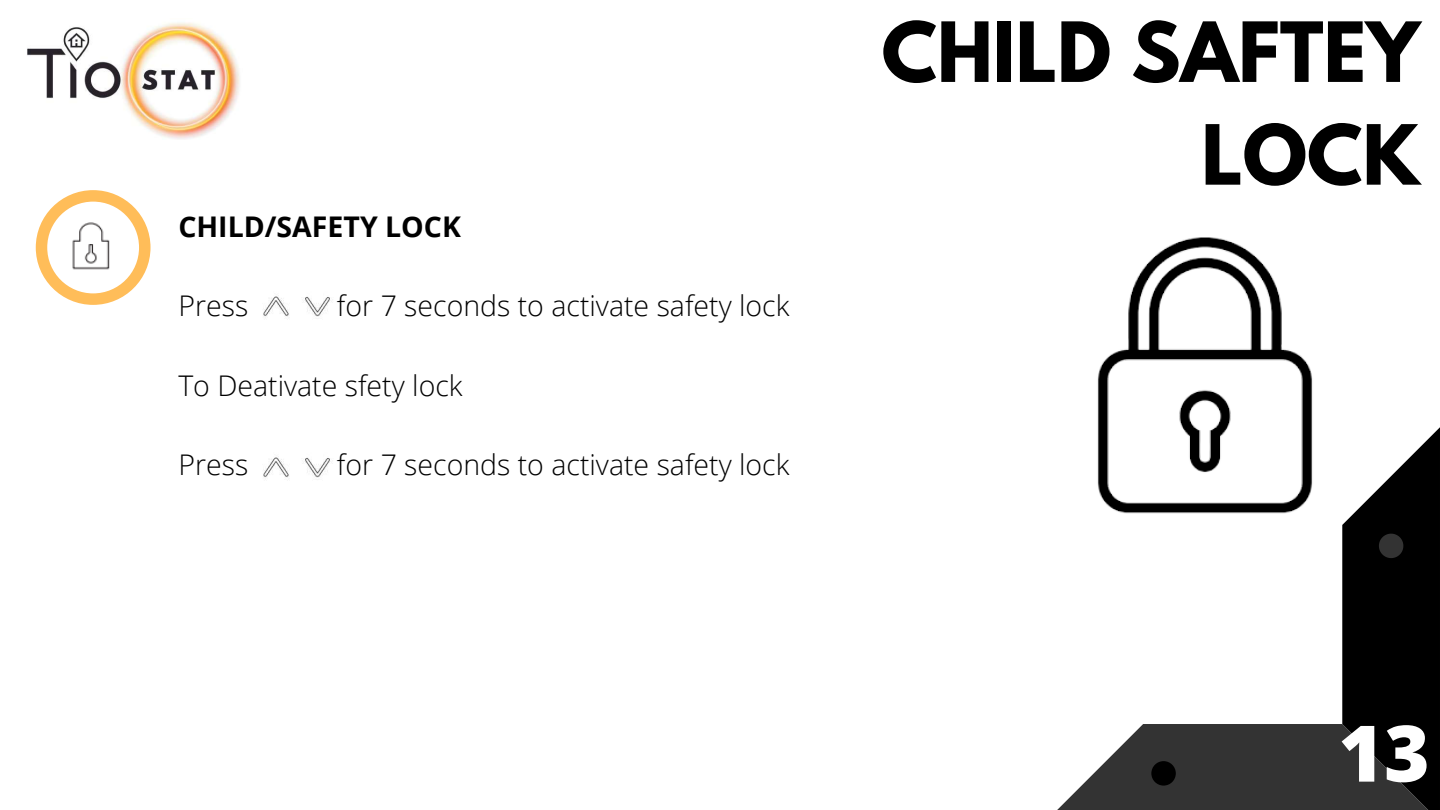
<style>
.page{position:relative;width:1440px;height:810px;background:#fff}
.page>*{position:absolute;margin:0;border:0;box-sizing:border-box;transform-origin:0 0}
.t1{font:800 78px "Open Sans";color:#fff}
.t2{font:700 73.4px/102.8px "League Spartan";color:#000;text-align:right}
.t3{font:300 28.5px "Open Sans";color:#000}
.t4{font:700 28.5px "Open Sans";color:#000}
</style>
<div class="page">
<svg style="left:1057px;top:427px;width:383px;height:383px"></svg>
<img style="left:27px;top:23px;width:213px;height:116px">
<svg style="left:36px;top:190px;width:115px;height:115px"></svg>
<img style="left:263px;top:295px;width:67px;height:22px">
<img style="left:65px;top:213px;width:57px;height:69px">
<img style="left:1091px;top:237px;width:228px;height:286px">
<img style="left:263px;top:456px;width:67px;height:22px">
<p class="t4" style="left:178px;top:206px;width:284px">CHILD/SAFETY LOCK</p>
<p class="t3" style="left:178px;top:286px;width:71px">Press</p>
<p class="t3" style="left:337px;top:286px;width:454px">for 7 seconds to activate safety lock</p>
<p class="t3" style="left:178px;top:365px;width:286px">To Deativate sfety lock</p>
<p class="t3" style="left:178px;top:445px;width:71px">Press</p>
<p class="t3" style="left:337px;top:445px;width:454px">for 7 seconds to activate safety lock</p>
<h2 class="t2" style="left:882px;top:10px;width:540px">CHILD SAFTEY<br>LOCK</h2>
<h1 class="t1" style="left:1338px;top:698px;width:93px">13</h1>
</div>
